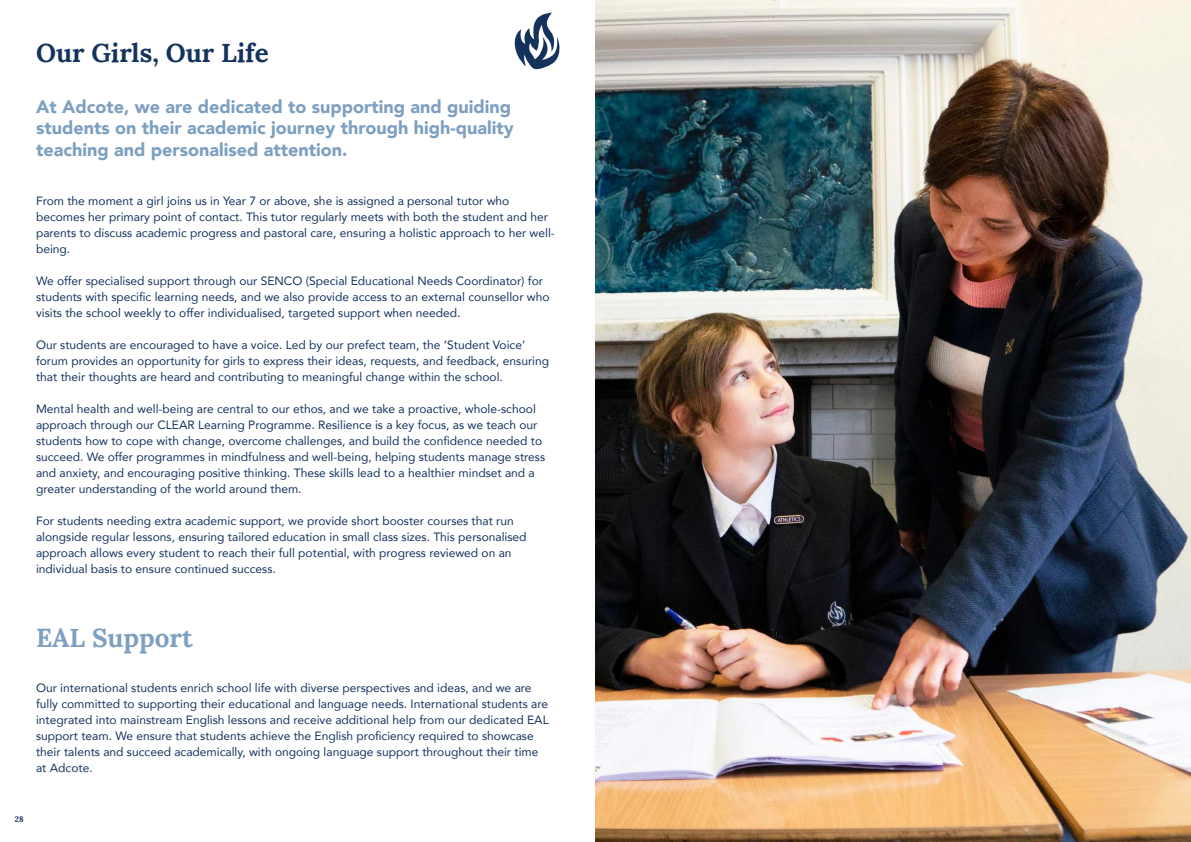
<style>
.page{position:relative;width:1191px;height:842px;background:#fff}
.page>*{position:absolute;margin:0;border:0;box-sizing:border-box;transform-origin:0 0}
.t1{font:700 26px "Lora";color:#15325d}
.t2{font:700 26px "Lora";color:#7d9fc0}
.t3{font:900 18px/21.6px "Avenir";color:#7d9fc0}
.t4{font:12px/16px "Avenir";color:#15325d}
.t5{font:700 8px "Lora";color:#15325d}
</style>
<div class="page">
<img style="left:595px;top:0;width:596px;height:842px">
<svg style="left:514px;top:13px;width:45px;height:56px"></svg>
<h1 class="t1" style="left:36px;top:31px;width:234px">Our Girls, Our Life</h1>
<h2 class="t3" style="left:36px;top:95px;width:479px">At Adcote, we are dedicated to supporting and guiding students on their academic journey through high-quality teaching and personalised attention.</h2>
<p class="t4" style="left:36px;top:192px;width:520px">From the moment a girl joins us in Year 7 or above, she is assigned a personal tutor who becomes her primary point of contact. This tutor regularly meets with both the student and her parents to discuss academic progress and pastoral care, ensuring a holistic approach to her well&shy;being.</p>
<p class="t4" style="left:36px;top:272px;width:515px">We offer specialised support through our SENCO (Special Educational Needs Coordinator) for students with specific learning needs, and we also provide access to an external counsellor who visits the school weekly to offer individualised, targeted support when needed.</p>
<p class="t4" style="left:36px;top:336px;width:514px">Our students are encouraged to have a voice. Led by our prefect team, the ‘Student Voice’ forum provides an opportunity for girls to express their ideas, requests, and feedback, ensuring that their thoughts are heard and contributing to meaningful change within the school.</p>
<p class="t4" style="left:36px;top:400px;width:510px">Mental health and well-being are central to our ethos, and we take a proactive, whole-school approach through our CLEAR Learning Programme. Resilience is a key focus, as we teach our students how to cope with change, overcome challenges, and build the confidence needed to succeed. We offer programmes in mindfulness and well-being, helping students manage stress and anxiety, and encouraging positive thinking. These skills lead to a healthier mindset and a greater understanding of the world around them.</p>
<p class="t4" style="left:36px;top:512px;width:492px">For students needing extra academic support, we provide short booster courses that run alongside regular lessons, ensuring tailored education in small class sizes. This personalised approach allows every student to reach their full potential, with progress reviewed on an individual basis to ensure continued success.</p>
<h1 class="t2" style="left:36px;top:616px;width:158px">EAL Support</h1>
<p class="t4" style="left:36px;top:679px;width:514px">Our international students enrich school life with diverse perspectives and ideas, and we are fully committed to supporting their educational and language needs. International students are integrated into mainstream English lessons and receive additional help from our dedicated EAL support team. We ensure that students achieve the English proficiency required to showcase their talents and succeed academically, with ongoing language support throughout their time at Adcote.</p>
<p class="t5" style="left:15px;top:812px;width:10px">28</p>
</div>
